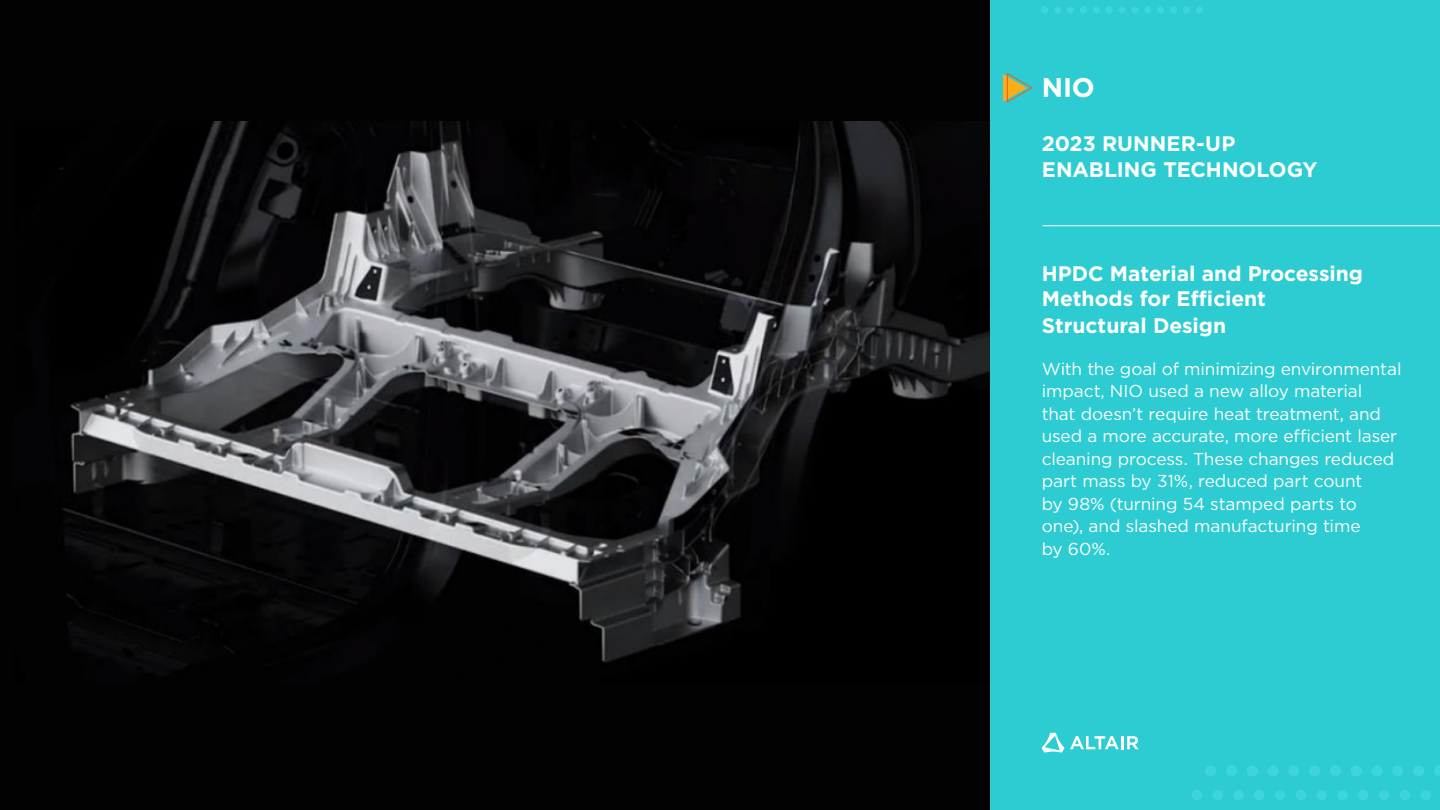
<style>
.page{position:relative;width:1440px;height:810px;background:#fff}
.page>*{position:absolute;margin:0;border:0;box-sizing:border-box;transform-origin:0 0}
.t1{font:700 27px "Gotham";color:#fff}
.t2{font:700 21px/25.2px "Gotham";color:#fff}
.t3{font:17.25px/22.5px "Gotham";letter-spacing:-.005em;color:#fff}
</style>
<div class="page">
<div style="left:0;top:0;width:997px;height:810px;background:#020202"></div>
<img style="left:60px;top:122px;width:930px;height:552px">
<div style="left:990px;top:0;width:450px;height:810px;background:#2dccd2"></div>
<div style="left:1205px;top:766px;width:11px;height:10px;background:#3dd5db;border-radius:50%"></div>
<div style="left:1192px;top:790px;width:10px;height:10px;background:#3dd5db;border-radius:50%"></div>
<div style="left:1226px;top:766px;width:11px;height:10px;background:#3dd5db;border-radius:50%"></div>
<div style="left:1213px;top:790px;width:10px;height:10px;background:#3dd5db;border-radius:50%"></div>
<div style="left:1247px;top:766px;width:10px;height:10px;background:#3dd5db;border-radius:50%"></div>
<div style="left:1233px;top:790px;width:11px;height:10px;background:#3dd5db;border-radius:50%"></div>
<div style="left:1268px;top:766px;width:10px;height:10px;background:#3dd5db;border-radius:50%"></div>
<div style="left:1254px;top:790px;width:11px;height:10px;background:#3dd5db;border-radius:50%"></div>
<div style="left:1289px;top:766px;width:10px;height:10px;background:#3dd5db;border-radius:50%"></div>
<div style="left:1275px;top:790px;width:10px;height:10px;background:#3dd5db;border-radius:50%"></div>
<div style="left:1309px;top:766px;width:11px;height:10px;background:#3dd5db;border-radius:50%"></div>
<div style="left:1296px;top:790px;width:10px;height:10px;background:#3dd5db;border-radius:50%"></div>
<div style="left:1330px;top:766px;width:11px;height:10px;background:#3dd5db;border-radius:50%"></div>
<div style="left:1316px;top:790px;width:11px;height:10px;background:#3dd5db;border-radius:50%"></div>
<div style="left:1351px;top:766px;width:10px;height:10px;background:#3dd5db;border-radius:50%"></div>
<div style="left:1337px;top:790px;width:11px;height:10px;background:#3dd5db;border-radius:50%"></div>
<div style="left:1372px;top:766px;width:10px;height:10px;background:#3dd5db;border-radius:50%"></div>
<div style="left:1358px;top:790px;width:10px;height:10px;background:#3dd5db;border-radius:50%"></div>
<div style="left:1393px;top:766px;width:10px;height:10px;background:#3dd5db;border-radius:50%"></div>
<div style="left:1379px;top:790px;width:10px;height:10px;background:#3dd5db;border-radius:50%"></div>
<div style="left:1413px;top:766px;width:11px;height:10px;background:#3dd5db;border-radius:50%"></div>
<div style="left:1400px;top:790px;width:10px;height:10px;background:#3dd5db;border-radius:50%"></div>
<svg style="left:1434px;top:766px;width:6px;height:10px"></svg>
<div style="left:1421px;top:790px;width:10px;height:10px;background:#3dd5db;border-radius:50%"></div>
<div style="left:1041px;top:7px;width:7px;height:6px;background:#3dd5db;border-radius:50%"></div>
<div style="left:1054px;top:7px;width:7px;height:6px;background:#3dd5db;border-radius:50%"></div>
<div style="left:1067px;top:7px;width:7px;height:6px;background:#3dd5db;border-radius:50%"></div>
<div style="left:1080px;top:7px;width:7px;height:6px;background:#3dd5db;border-radius:50%"></div>
<svg style="left:1093px;top:7px;width:6px;height:6px"></svg>
<svg style="left:1106px;top:7px;width:6px;height:6px"></svg>
<svg style="left:1119px;top:7px;width:6px;height:6px"></svg>
<svg style="left:1132px;top:7px;width:6px;height:6px"></svg>
<svg style="left:1145px;top:7px;width:6px;height:6px"></svg>
<div style="left:1157px;top:7px;width:7px;height:6px;background:#3dd5db;border-radius:50%"></div>
<div style="left:1170px;top:7px;width:7px;height:6px;background:#3dd5db;border-radius:50%"></div>
<div style="left:1183px;top:7px;width:7px;height:6px;background:#3dd5db;border-radius:50%"></div>
<div style="left:1196px;top:7px;width:7px;height:6px;background:#3dd5db;border-radius:50%"></div>
<hr style="left:1042px;top:225px;width:398px;height:1px;background:#fff">
<svg style="left:1042px;top:733px;width:22px;height:20px"></svg>
<svg style="left:1070px;top:736px;width:69px;height:13px"></svg>
<svg style="left:1003px;top:72px;width:31px;height:31px"></svg>
<p class="t1" style="left:1042px;top:69px;width:55px">NIO</p>
<p class="t2" style="left:1042px;top:131px;width:277px">2023 RUNNER-UP<br>ENABLING TECHNOLOGY</p>
<p class="t2" style="left:1042px;top:261px;width:323px">HPDC Material and Processing<br>Methods for Efficient</p>
<p class="t2" style="left:1042px;top:313px;width:186px">Structural Design</p>
<p class="t3" style="left:1042px;top:357px;width:361px">With the goal of minimizing environmental impact, NIO used a new alloy material<br>that doesn’t require heat treatment, and used a more accurate, more efficient laser cleaning process. These changes reduced part mass by 31%, reduced part count<br>by 98% (turning 54 stamped parts to one), and slashed manufacturing time<br>by 60%.</p>
</div>
